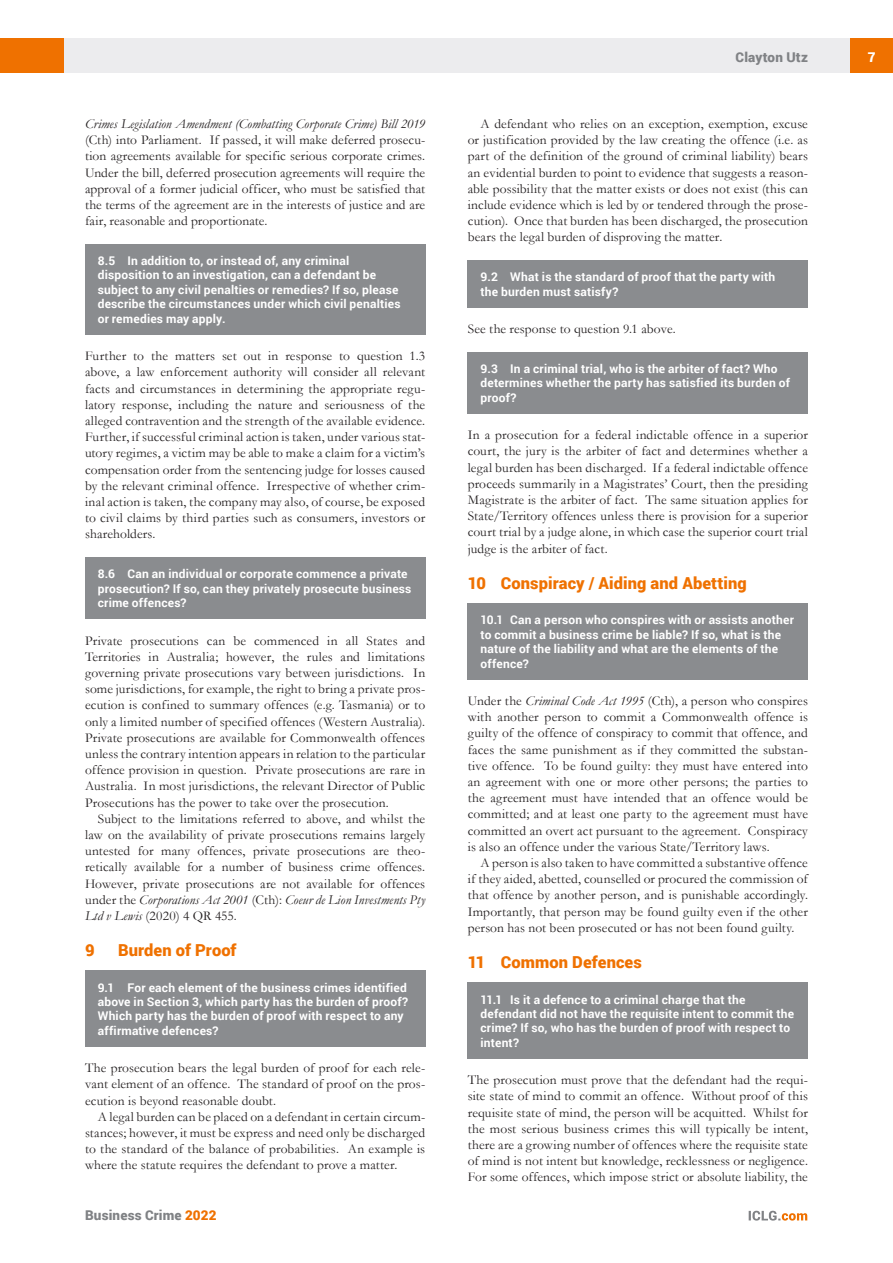
<style>
.page{position:relative;width:893px;height:1263px;background:#fff}
.page>*{position:absolute;margin:0;border:0;box-sizing:border-box;transform-origin:0 0}
.MS_Heading{font:900 16.5px "Roboto";letter-spacing:.005em;color:#ef7100}
.MS_Body_Text_-_First{font:13.5px/16.2px "Garamond";letter-spacing:.005em;color:#231f20;text-align:justify}
.MS_Body_Text_-_Secon{font:13.5px/16.2px "Garamond";letter-spacing:.01em;color:#231f20;text-align:justify}
.t1{font:900 13.5px "Roboto";letter-spacing:.01em;color:#808285}
.t2{font:900 13.5px "Roboto";color:#fff}
.MS_-_Question{font:700 12px/14.4px "Roboto";letter-spacing:.015em;color:#fff}
.MS_-_Question_follow{font:700 12px/14.4px "Roboto";letter-spacing:.015em;color:#fff}
.s1{font-style:italic}
.s2{color:#ef7100}
</style>
<div class="page">
<div style="left:64px;top:38px;width:786px;height:34px;background:#ececee"></div>
<div style="left:850px;top:38px;width:43px;height:34px;background:#ef7100"></div>
<div style="left:0;top:38px;width:64px;height:34px;background:#ef7100"></div>
<svg style="left:749px;top:1211px;width:58px;height:9px"></svg>
<div style="left:468px;top:260px;width:340px;height:47px;background:#8a8c8f"></div>
<div style="left:468px;top:352px;width:340px;height:62px;background:#8a8c8f"></div>
<div style="left:468px;top:603px;width:340px;height:76px;background:#8a8c8f"></div>
<div style="left:468px;top:982px;width:340px;height:76px;background:#8a8c8f"></div>
<div style="left:85px;top:244px;width:340px;height:90px;background:#8a8c8f"></div>
<div style="left:85px;top:557px;width:340px;height:62px;background:#8a8c8f"></div>
<div style="left:85px;top:970px;width:340px;height:76px;background:#8a8c8f"></div>
<p class="MS_Body_Text_-_First" style="left:85px;top:115px;width:342px"><span class="s1">Crimes Legislation Amendment (Combatting Corporate Crime) Bill 2019 </span>(Cth) into Parliament. If passed, it will make deferred prosecu&shy;tion agreements available for specific serious corporate crimes.<br>Under the bill, deferred prosecution agreements will require the approval of a former judicial officer, who must be satisfied that the terms of the agreement are in the interests of justice and are fair, reasonable and proportionate.</p>
<p class="MS_-_Question" style="left:98px;top:253px;width:304px">8.5 In addition to, or instead of, any criminal disposition to an investigation, can a defendant be subject to any civil penalties or remedies? If so, please describe the circumstances under which civil penalties or remedies may apply.</p>
<p class="MS_Body_Text_-_First" style="left:85px;top:347px;width:342px">Further to the matters set out in response to question 1.3 above, a law enforcement authority will consider all relevant facts and circumstances in determining the appropriate regu&shy;latory response, including the nature and seriousness of the alleged contravention and the strength of the available evidence.<br>Further, if successful criminal action is taken, under various stat&shy;utory regimes, a victim may be able to make a claim for a victim’s compensation order from the sentencing judge for losses caused by the relevant criminal offence. Irrespective of whether crim&shy;inal action is taken, the company may also, of course, be exposed to civil claims by third parties such as consumers, investors or shareholders.</p>
<p class="MS_-_Question" style="left:98px;top:566px;width:315px">8.6 Can an individual or corporate commence a private prosecution? If so, can they privately prosecute business crime offences?</p>
<p class="MS_Body_Text_-_First" style="left:85px;top:632px;width:342px">Private prosecutions can be commenced in all States and Territories in Australia; however, the rules and limitations governing private prosecutions vary between jurisdictions. In some jurisdictions, for example, the right to bring a private pros&shy;ecution is confined to summary offences (e.g. Tasmania) or to only a limited number of specified offences (Western Australia).<br>Private prosecutions are available for Commonwealth offences unless the contrary intention appears in relation to the particular offence provision in question. Private prosecutions are rare in Australia. In most jurisdictions, the relevant Director of Public Prosecutions has the power to take over the prosecution.</p>
<p class="MS_Body_Text_-_Secon" style="left:85px;top:810px;width:342px;text-indent:13px">Subject to the limitations referred to above, and whilst the law on the availability of private prosecutions remains largely untested for many offences, private prosecutions are theo&shy;retically available for a number of business crime offences.<br>However, private prosecutions are not available for offences under the <span class="s1">Corporations Act 2001</span> (Cth): <span class="s1">Coeur de Lion Investments Pty Ltd v Lewis</span> (2020) 4 QR 455.</p>
<p class="MS_Heading" style="left:85px;top:938px;width:11px">9</p>
<p class="MS_Heading" style="left:118px;top:938px;width:120px">Burden of Proof</p>
<p class="MS_-_Question_follow" style="left:98px;top:980px;width:312px">9.1 For each element of the business crimes identified above in Section 3, which party has the burden of proof?<br>Which party has the burden of proof with respect to any affirmative defences?</p>
<p class="MS_Body_Text_-_First" style="left:85px;top:1059px;width:342px">The prosecution bears the legal burden of proof for each rele&shy;vant element of an offence. The standard of proof on the pros&shy;ecution is beyond reasonable doubt.</p>
<p class="MS_Body_Text_-_Secon" style="left:85px;top:1108px;width:342px;text-indent:13px">A legal burden can be placed on a defendant in certain circum&shy;stances; however, it must be express and need only be discharged to the standard of the balance of probabilities. An example is where the statute requires the defendant to prove a matter.</p>
<p class="t1" style="left:85px;top:1206px;width:133px">Business Crime <span class="s2">2022</span></p>
<p class="t1" style="left:735px;top:48px;width:74px">Clayton Utz</p>
<p class="t2" style="left:868px;top:48px;width:9px">7</p>
<p class="MS_Body_Text_-_Secon" style="left:468px;top:115px;width:342px;text-indent:13px">A defendant who relies on an exception, exemption, excuse or justification provided by the law creating the offence (i.e. as part of the definition of the ground of criminal liability) bears an evidential burden to point to evidence that suggests a reason&shy;able possibility that the matter exists or does not exist (this can include evidence which is led by or tendered through the prose&shy;cution). Once that burden has been discharged, the prosecution bears the legal burden of disproving the matter.</p>
<p class="MS_-_Question" style="left:480px;top:269px;width:296px">9.2 What is the standard of proof that the party with the burden must satisfy?</p>
<p class="MS_Body_Text_-_First" style="left:468px;top:320px;width:210px">See the response to question 9.1 above.</p>
<p class="MS_-_Question" style="left:480px;top:361px;width:311px">9.3 In a criminal trial, who is the arbiter of fact? Who determines whether the party has satisfied its burden of proof?</p>
<p class="MS_Body_Text_-_First" style="left:468px;top:427px;width:342px">In a prosecution for a federal indictable offence in a superior court, the jury is the arbiter of fact and determines whether a legal burden has been discharged. If a federal indictable offence proceeds summarily in a Magistrates’ Court, then the presiding Magistrate is the arbiter of fact. The same situation applies for State/Territory offences unless there is provision for a superior court trial by a judge alone, in which case the superior court trial judge is the arbiter of fact.</p>
<p class="MS_Heading" style="left:468px;top:571px;width:280px">10 Conspiracy / Aiding and Abetting</p>
<p class="MS_-_Question_follow" style="left:480px;top:612px;width:315px">10.1 Can a person who conspires with or assists another to commit a business crime be liable? If so, what is the nature of the liability and what are the elements of the offence?</p>
<p class="MS_Body_Text_-_First" style="left:468px;top:692px;width:342px">Under the <span class="s1">Criminal Code Act 1995</span> (Cth), a person who conspires with another person to commit a Commonwealth offence is guilty of the offence of conspiracy to commit that offence, and faces the same punishment as if they committed the substan&shy;tive offence. To be found guilty: they must have entered into an agreement with one or more other persons; the parties to the agreement must have intended that an offence would be committed; and at least one party to the agreement must have committed an overt act pursuant to the agreement. Conspiracy is also an offence under the various State/Territory laws.</p>
<p class="MS_Body_Text_-_Secon" style="left:468px;top:854px;width:342px;text-indent:13px">A person is also taken to have committed a substantive offence if they aided, abetted, counselled or procured the commission of that offence by another person, and is punishable accordingly.<br>Importantly, that person may be found guilty even if the other person has not been prosecuted or has not been found guilty.</p>
<p class="MS_Heading" style="left:468px;top:950px;width:176px">11 Common Defences</p>
<p class="MS_-_Question_follow" style="left:480px;top:991px;width:315px">11.1 Is it a defence to a criminal charge that the defendant did not have the requisite intent to commit the crime? If so, who has the burden of proof with respect to intent?</p>
<p class="MS_Body_Text_-_First" style="left:468px;top:1071px;width:342px">The prosecution must prove that the defendant had the requi&shy;site state of mind to commit an offence. Without proof of this requisite state of mind, the person will be acquitted. Whilst for the most serious business crimes this will typically be intent, there are a growing number of offences where the requisite state of mind is not intent but knowledge, recklessness or negligence.<br>For some offences, which impose strict or absolute liability, the</p>
</div>
